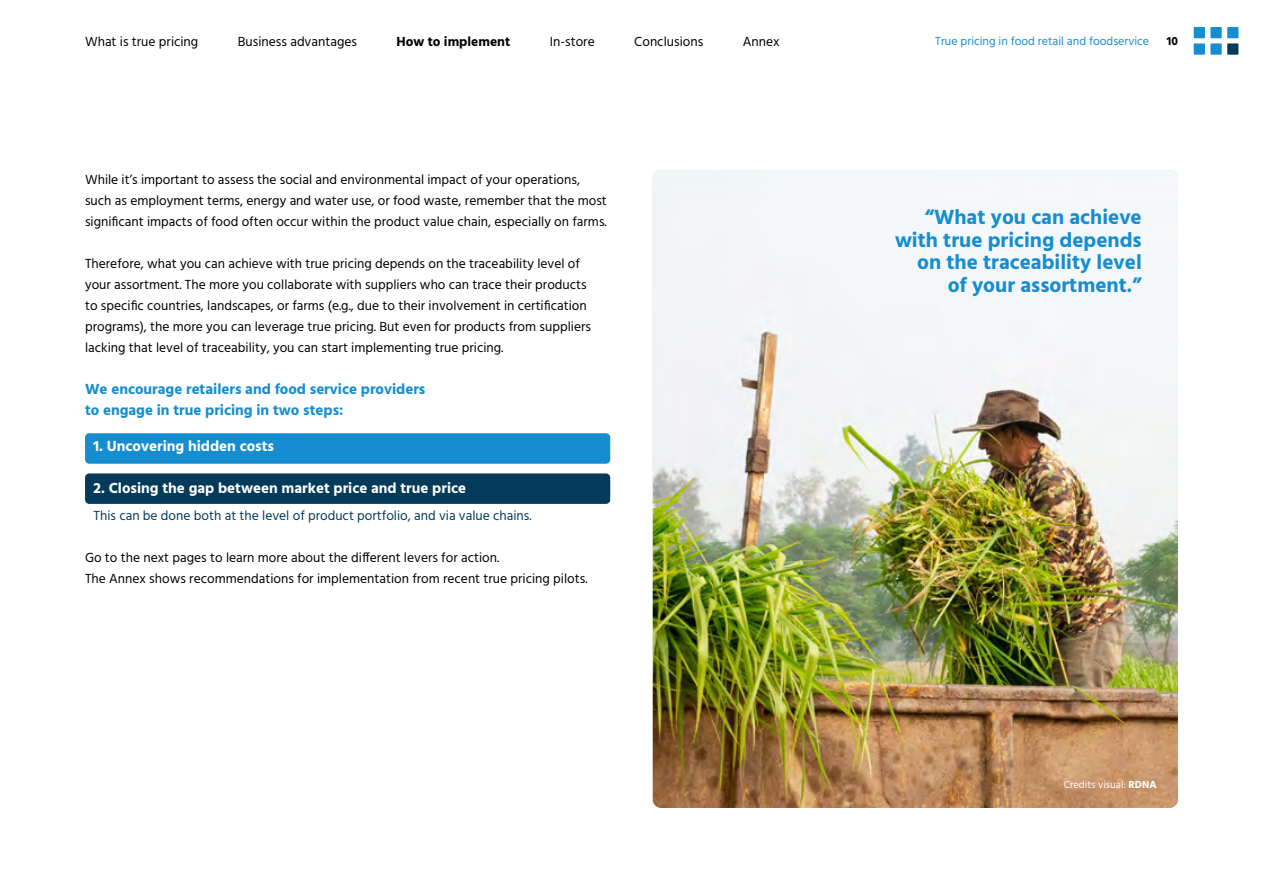
<style>
.page{position:relative;width:1263px;height:893px;background:#fff}
.page>*{position:absolute;margin:0;border:0;box-sizing:border-box;transform-origin:0 0}
.t1{font:700 21px/22.5px "Hind";color:#158dd0;text-align:right}
.t2{font:700 15px/21px "Hind";color:#158dd0}
.t3{font:700 15px "Hind";color:#fff}
.t4{font:13.5px/21px "Hind";color:#000}
.t5{font:13.5px "Hind";color:#043a5a}
.t6{font:700 13.5px "Hind";color:#000}
.t7{font:12px "Hind";color:#158dd0}
.t8{font:700 12px "Hind";color:#000}
.t9{font:10.5px "Hind";color:#fff}
.s1{font-weight:700}
</style>
<div class="page">
<div style="left:1194px;top:27px;width:11px;height:11px;background:#158dd0"></div>
<div style="left:1194px;top:43px;width:11px;height:12px;background:#158dd0"></div>
<div style="left:1210px;top:27px;width:12px;height:11px;background:#158dd0"></div>
<div style="left:1210px;top:43px;width:12px;height:12px;background:#158dd0"></div>
<div style="left:1227px;top:27px;width:11px;height:11px;background:#158dd0"></div>
<div style="left:1227px;top:43px;width:11px;height:12px;background:#043a5a"></div>
<img style="left:653px;top:170px;width:525px;height:638px">
<div style="left:85px;top:433px;width:525px;height:31px;background:#158dd0;border-radius:4px"></div>
<div style="left:85px;top:473px;width:525px;height:31px;background:#043a5a;border-radius:4px"></div>
<p class="t4" style="left:85px;top:32px;width:115px">What is true pricing</p>
<p class="t4" style="left:238px;top:32px;width:121px">Business advantages</p>
<p class="t6" style="left:397px;top:33px;width:115px">How to implement</p>
<p class="t4" style="left:550px;top:32px;width:46px">In-store</p>
<p class="t4" style="left:634px;top:32px;width:70px">Conclusions</p>
<p class="t4" style="left:743px;top:32px;width:38px">Annex</p>
<p class="t4" style="left:85px;top:170px;width:523px">While it’s important to assess the social and environmental impact of your operations, such as employment terms, energy and water use, or food waste, remember that the most significant impacts of food often occur within the product value chain, especially on farms.</p>
<p class="t4" style="left:85px;top:254px;width:507px">Therefore, what you can achieve with true pricing depends on the traceability level of your assortment. The more you collaborate with suppliers who can trace their products to specific countries, landscapes, or farms (e.g., due to their involvement in certification programs), the more you can leverage true pricing. But even for products from suppliers lacking that level of traceability, you can start implementing true pricing.</p>
<p class="t2" style="left:85px;top:379px;width:342px">We encourage retailers and food service providers to engage in true pricing in two steps:</p>
<p class="t3" style="left:94px;top:437px;width:182px">1. Uncovering hidden costs</p>
<p class="t3" style="left:94px;top:479px;width:374px">2. Closing the gap between market price and true price</p>
<p class="t5" style="left:94px;top:507px;width:440px">This can be done both at the level of product portfolio, and via value chains.</p>
<p class="t4" style="left:85px;top:548px;width:504px">Go to the next pages to learn more about the different levers for action.<br>The Annex shows recommendations for implementation from recent true pricing pilots.</p>
<p class="t7" style="left:935px;top:33px;width:215px">True pricing in food retail and foodservice</p>
<p class="t8" style="left:1167px;top:34px;width:13px">10</p>
<h1 class="t1" style="left:895px;top:206px;width:248px">“What you can achieve with true pricing depends on the traceability level of your assortment.”</h1>
<p class="t9" style="left:1064px;top:777px;width:94px">Credits visual: <span class="s1">RDNA</span></p>
</div>
